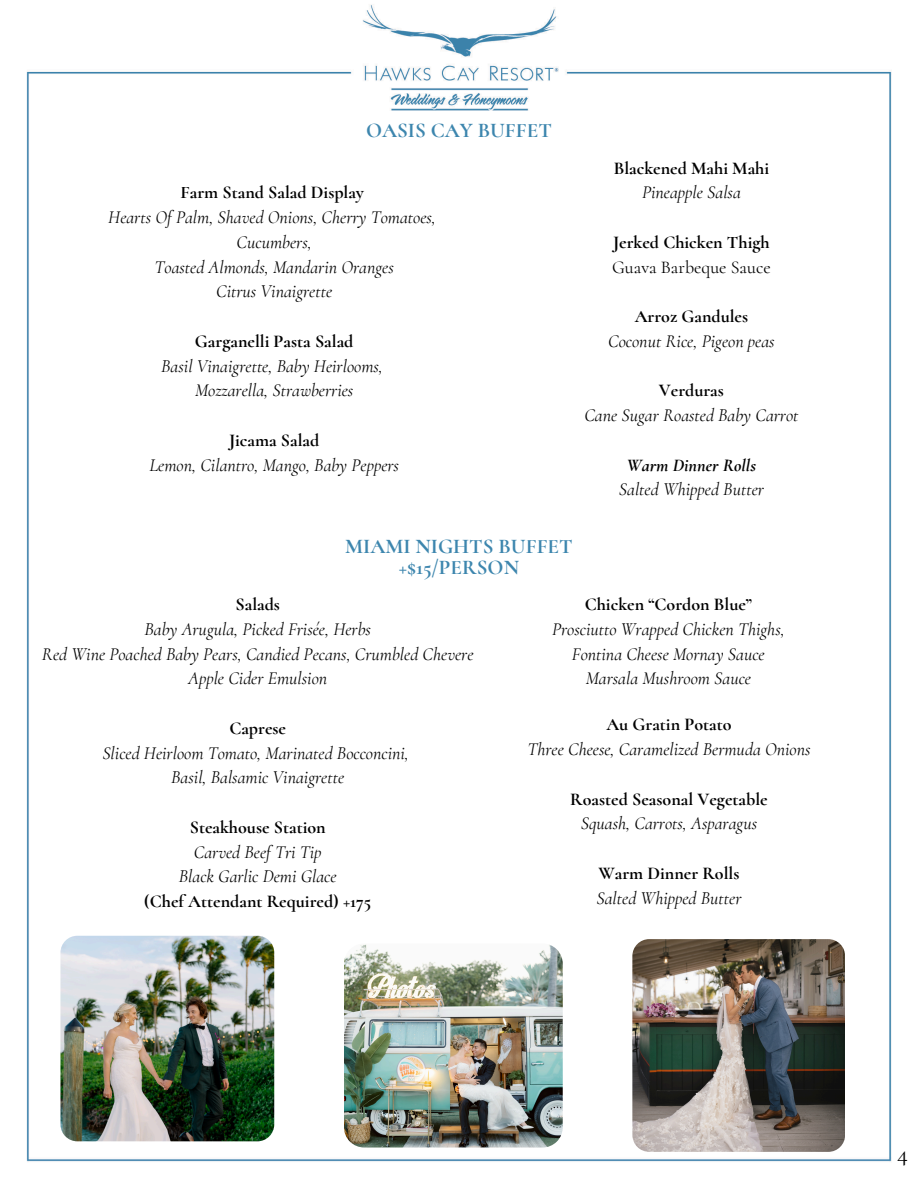
<style>
.page{position:relative;width:918px;height:1188px;background:#fff}
.page>*{position:absolute;margin:0;border:0;box-sizing:border-box;transform-origin:0 0}
.t1{font:24px "Cormorant";color:#000}
.t2{font:700 21px "Cormorant";color:#3d86ae}
.t3{font:italic 18px "Cormorant";color:#000}
.t4{font:700 18px "Cormorant";color:#000}
.t5{font:18px "Cormorant";color:#000}
.t6{font:italic 700 18px "Cormorant";color:#000}
</style>
<div class="page">
<img style="left:26px;top:5px;width:866px;height:1157px">
<img style="left:344px;top:943px;width:219px;height:205px">
<img style="left:60px;top:936px;width:214px;height:205px;border-radius:17px">
<img style="left:632px;top:939px;width:213px;height:213px">
<p class="t2" style="left:366px;top:118px;width:187px">OASIS CAY BUFFET</p>
<p class="t4" style="left:181px;top:182px;width:185px">Farm Stand Salad Display</p>
<p class="t3" style="left:108px;top:206px;width:329px">Hearts Of Palm, Shaved Onions, Cherry Tomatoes,</p>
<p class="t3" style="left:237px;top:231px;width:77px">Cucumbers,</p>
<p class="t3" style="left:155px;top:256px;width:241px">Toasted Almonds, Mandarin Oranges</p>
<p class="t3" style="left:216px;top:281px;width:118px">Citrus Vinaigrette</p>
<p class="t4" style="left:195px;top:330px;width:160px">Garganelli Pasta Salad</p>
<p class="t3" style="left:161px;top:355px;width:223px">Basil Vinaigrette, Baby Heirlooms,</p>
<p class="t3" style="left:195px;top:380px;width:160px">Mozzarella, Strawberries</p>
<p class="t4" style="left:229px;top:429px;width:92px">Jicama Salad</p>
<p class="t3" style="left:149px;top:454px;width:251px">Lemon, Cilantro, Mango, Baby Peppers</p>
<p class="t4" style="left:614px;top:157px;width:157px">Blackened Mahi Mahi</p>
<p class="t3" style="left:642px;top:182px;width:100px">Pineapple Salsa</p>
<p class="t4" style="left:613px;top:231px;width:158px">Jerked Chicken Thigh</p>
<p class="t5" style="left:612px;top:256px;width:160px">Guava Barbeque Sauce</p>
<p class="t4" style="left:635px;top:305px;width:115px">Arroz Gandules</p>
<p class="t3" style="left:608px;top:330px;width:168px">Coconut Rice, Pigeon peas</p>
<p class="t4" style="left:659px;top:380px;width:66px">Verduras</p>
<h1 class="t3" style="left:584px;top:404px;width:216px">Cane Sugar Roasted Baby Carrot</h1>
<h1 class="t6" style="left:627px;top:454px;width:131px">Warm Dinner Rolls</h1>
<p class="t3" style="left:619px;top:479px;width:147px">Salted Whipped Butter</p>
<p class="t2" style="left:345px;top:533px;width:229px">MIAMI NIGHTS BUFFET</p>
<p class="t2" style="left:399px;top:554px;width:122px">+$15/PERSON</p>
<p class="t4" style="left:236px;top:594px;width:46px">Salads</p>
<p class="t3" style="left:145px;top:618px;width:228px">Baby Arugula, Picked Frisée, Herbs</p>
<p class="t3" style="left:42px;top:643px;width:433px">Red Wine Poached Baby Pears, Candied Pecans, Crumbled Chevere</p>
<p class="t3" style="left:188px;top:668px;width:141px">Apple Cider Emulsion</p>
<p class="t4" style="left:229px;top:717px;width:58px">Caprese</p>
<p class="t3" style="left:102px;top:742px;width:308px">Sliced Heirloom Tomato, Marinated Bocconcini,</p>
<p class="t3" style="left:171px;top:767px;width:174px">Basil, Balsamic Vinaigrette</p>
<p class="t4" style="left:190px;top:816px;width:138px">Steakhouse Station</p>
<p class="t3" style="left:194px;top:841px;width:129px">Carved Beef Tri Tip</p>
<p class="t3" style="left:179px;top:866px;width:159px">Black Garlic Demi Glace</p>
<p class="t4" style="left:144px;top:891px;width:228px">(Chef Attendant Required) +175</p>
<p class="t4" style="left:585px;top:594px;width:169px">Chicken “Cordon Blue”</p>
<p class="t3" style="left:552px;top:618px;width:234px">Prosciutto Wrapped Chicken Thighs,</p>
<p class="t3" style="left:572px;top:643px;width:194px">Fontina Cheese Mornay Sauce</p>
<p class="t3" style="left:586px;top:668px;width:167px">Marsala Mushroom Sauce</p>
<p class="t4" style="left:606px;top:714px;width:127px">Au Gratin Potato</p>
<p class="t3" style="left:527px;top:738px;width:285px">Three Cheese, Caramelized Bermuda Onions</p>
<p class="t4" style="left:570px;top:788px;width:199px">Roasted Seasonal Vegetable</p>
<p class="t3" style="left:581px;top:813px;width:178px">Squash, Carrots, Asparagus</p>
<p class="t4" style="left:599px;top:862px;width:142px">Warm Dinner Rolls</p>
<p class="t3" style="left:596px;top:887px;width:147px">Salted Whipped Butter</p>
<p class="t1" style="left:897px;top:1139px;width:12px">4</p>
</div>
